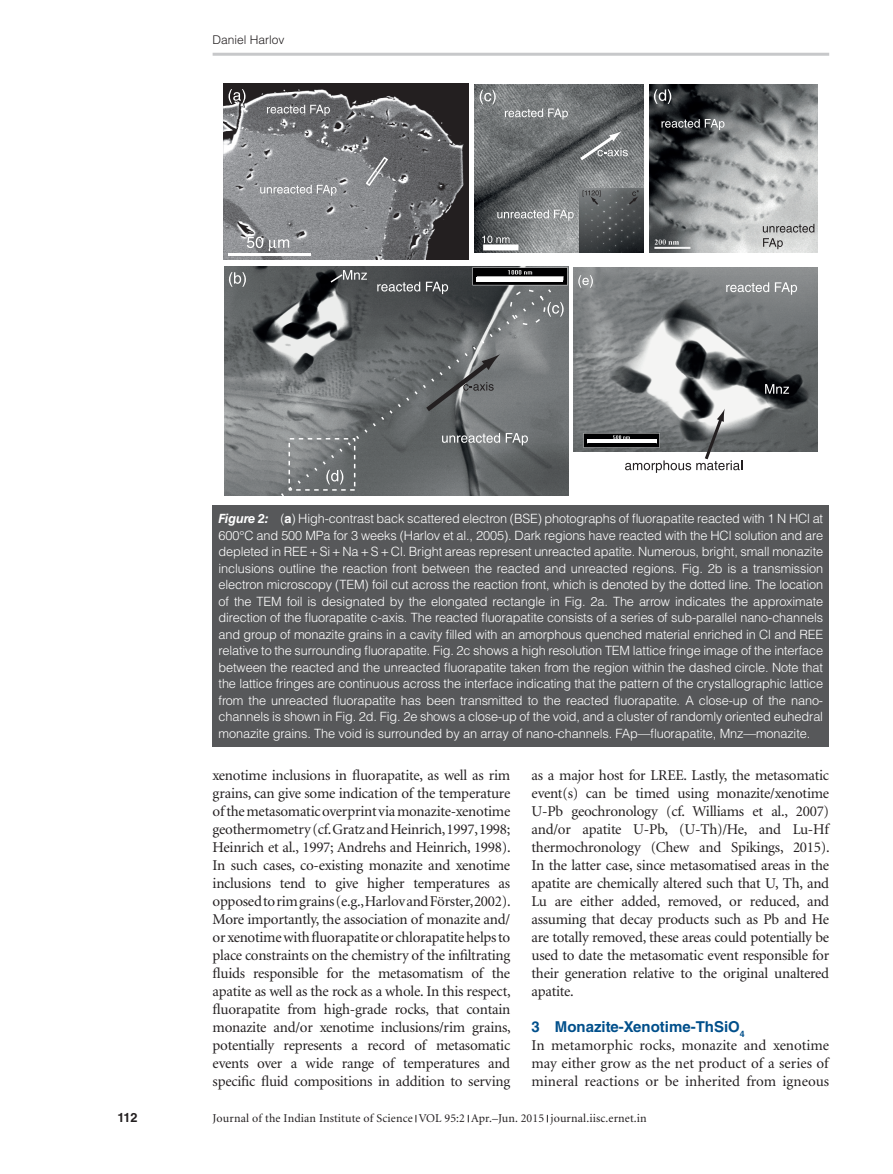
<style>
.page{position:relative;width:893px;height:1174px;background:#fff}
.page>*{position:absolute;margin:0;border:0;box-sizing:border-box;transform-origin:0 0}
.Tx{font:15px/18px "Minion";letter-spacing:-.015em;color:#231f20;text-align:justify}
.TxF{font:15px/18px "Minion";color:#231f20;text-align:justify}
.t1{font:700 15px "Helvetica LT Std";color:#014f8b}
.FigC{font:300 12.75px/16.5px "Helvetica LT Std";letter-spacing:-.01em;color:#fff;text-align:justify}
.t2{font:700 12.75px "Helvetica LT Std";color:#231f20}
.t3{font:12px "Minion";letter-spacing:.01em;color:#231f20}
.t4{font:300 12px "Helvetica LT Std";color:#231f20}
.s1{font-weight:700;font-style:italic}
.s2{font-weight:700}
</style>
<div class="page">
<hr style="left:213px;top:53px;width:616px;height:3px;background:#c7c8ca">
<div style="left:213px;top:505px;width:616px;height:241px;background:#57585a"></div>
<img style="left:224px;top:84px;width:245px;height:176px">
<hr style="left:228px;top:253px;width:83px;height:3px;background:#fff">
<svg style="left:228px;top:89px;width:18px;height:15px"></svg>
<svg style="left:247px;top:237px;width:42px;height:14px"></svg>
<svg style="left:224px;top:266px;width:248px;height:1px"></svg>
<svg style="left:365px;top:156px;width:24px;height:31px"></svg>
<img style="left:224px;top:267px;width:344px;height:229px">
<svg style="left:278px;top:281px;width:283px;height:215px;background:#6a6e6f"></svg>
<svg style="left:229px;top:272px;width:17px;height:15px"></svg>
<div style="left:476px;top:277px;width:87px;height:5px;background:#fff"></div>
<img style="left:649px;top:84px;width:169px;height:169px">
<svg style="left:654px;top:89px;width:17px;height:15px"></svg>
<svg style="left:377px;top:282px;width:43px;height:9px"></svg>
<svg style="left:426px;top:282px;width:22px;height:12px"></svg>
<svg style="left:442px;top:433px;width:58px;height:10px"></svg>
<svg style="left:506px;top:433px;width:22px;height:12px"></svg>
<div style="left:510px;top:290px;width:35px;height:35px;border:2px dashed #fff;border-radius:50%"></div>
<svg style="left:421px;top:354px;width:79px;height:62px;background:#696c6d"></svg>
<img style="left:475px;top:84px;width:169px;height:169px">
<svg style="left:577px;top:131px;width:51px;height:32px;background:#7f8283"></svg>
<img style="left:580px;top:189px;width:64px;height:64px">
<svg style="left:627px;top:190px;width:12px;height:16px"></svg>
<svg style="left:583px;top:190px;width:17px;height:16px"></svg>
<svg style="left:480px;top:90px;width:16px;height:14px"></svg>
<div style="left:483px;top:244px;width:35px;height:6px;background:#fff"></div>
<svg style="left:482px;top:236px;width:28px;height:7px"></svg>
<svg style="left:505px;top:108px;width:63px;height:12px"></svg>
<svg style="left:497px;top:210px;width:77px;height:11px"></svg>
<img style="left:574px;top:268px;width:244px;height:183px">
<svg style="left:726px;top:282px;width:43px;height:10px"></svg>
<svg style="left:775px;top:282px;width:22px;height:13px"></svg>
<svg style="left:765px;top:384px;width:24px;height:10px"></svg>
<svg style="left:625px;top:409px;width:117px;height:64px"></svg>
<svg style="left:578px;top:275px;width:15px;height:13px"></svg>
<hr style="left:587px;top:439px;width:69px;height:4px;background:#fff">
<svg style="left:661px;top:119px;width:63px;height:11px"></svg>
<svg style="left:763px;top:224px;width:51px;height:25px"></svg>
<svg style="left:547px;top:302px;width:17px;height:15px"></svg>
<svg style="left:326px;top:470px;width:17px;height:14px"></svg>
<svg style="left:267px;top:105px;width:63px;height:11px"></svg>
<svg style="left:260px;top:185px;width:77px;height:11px"></svg>
<svg style="left:329px;top:270px;width:38px;height:14px"></svg>
<div style="left:288px;top:438px;width:67px;height:52px;border:2px dashed #fff"></div>
<p class="t4" style="left:213px;top:32px;width:74px">Daniel Harlov</p>
<p class="FigC" style="left:219px;top:510px;width:606px"><span class="s1">Figure 2:</span> (<span class="s2">a</span>) High-contrast back scattered electron (BSE) photographs of fluorapatite reacted with 1 N HCl at 600°C and 500 MPa for 3 weeks (Harlov et al., 2005). Dark regions have reacted with the HCl solution and are depleted in REE Si Na S Cl. Bright areas represent unreacted apatite. Numerous, bright, small monazite inclusions outline the reaction front between the reacted and unreacted regions. Fig. 2b is a transmission electron microscopy (TEM) foil cut across the reaction front, which is denoted by the dotted line. The location of the TEM foil is designated by the elongated rectangle in Fig. 2a. The arrow indicates the approximate direction of the fluorapatite c-axis. The reacted fluorapatite consists of a series of sub-parallel nano-channels and group of monazite grains in a cavity filled with an amorphous quenched material enriched in Cl and REE relative to the surrounding fluorapatite. Fig. 2c shows a high resolution TEM lattice fringe image of the interface between the reacted and the unreacted fluorapatite taken from the region within the dashed circle. Note that the lattice fringes are continuous across the interface indicating that the pattern of the crystallographic lattice from the unreacted fluorapatite has been transmitted to the reacted fluorapatite. A close-up of the nano&shy;channels is shown in Fig. 2d. Fig. 2e shows a close-up of the void, and a cluster of randomly oriented euhedral monazite grains. The void is surrounded by an array of nano-channels. FAp—fluorapatite, Mnz—monazite.</p>
<p class="Tx" style="left:213px;top:767px;width:300px">xenotime inclusions in fluorapatite, as well as rim grains, can give some indication of the temperature of the metasomatic overprint via monazite-xenotime geothermometry (cf. Gratz and Heinrich, 1997, 1998; Heinrich et al., 1997; Andrehs and Heinrich, 1998).<br>In such cases, co-existing monazite and xenotime inclusions tend to give higher temperatures as opposed to rim grains (e.g., Harlov and Förster,2002).<br>More importantly, the association of monazite and/ or xenotime with fluorapatite or chlorapatite helps to place constraints on the chemistry of the infiltrating fluids responsible for the metasomatism of the apatite as well as the rock as a whole. In this respect, fluorapatite from high-grade rocks, that contain monazite and/or xenotime inclusions/rim grains, potentially represents a record of metasomatic events over a wide range of temperatures and specific fluid compositions in addition to serving</p>
<p class="Tx" style="left:531px;top:767px;width:300px">as a major host for LREE. Lastly, the metasomatic event(s) can be timed using monazite/xenotime U-Pb geochronology (cf. Williams et al., 2007) and/or apatite U-Pb, (U-Th)/He, and Lu-Hf thermochronology (Chew and Spikings, 2015).<br>In the latter case, since metasomatised areas in the apatite are chemically altered such that U, Th, and Lu are either added, removed, or reduced, and assuming that decay products such as Pb and He are totally removed, these areas could potentially be used to date the metasomatic event responsible for their generation relative to the original unaltered apatite.</p>
<h1 class="t1" style="left:531px;top:1018px;width:215px">3 Monazite-Xenotime-ThSiO<sub>4</sub></h1>
<p class="TxF" style="left:531px;top:1037px;width:299px">In metamorphic rocks, monazite and xenotime may either grow as the net product of a series of mineral reactions or be inherited from igneous</p>
<p class="t2" style="left:118px;top:1110px;width:21px">112</p>
<p class="t3" style="left:213px;top:1112px;width:436px">Journal of the Indian Institute of Science VOL 95:2 Apr.–Jun. 2015 journal.iisc.ernet.in</p>
</div>
